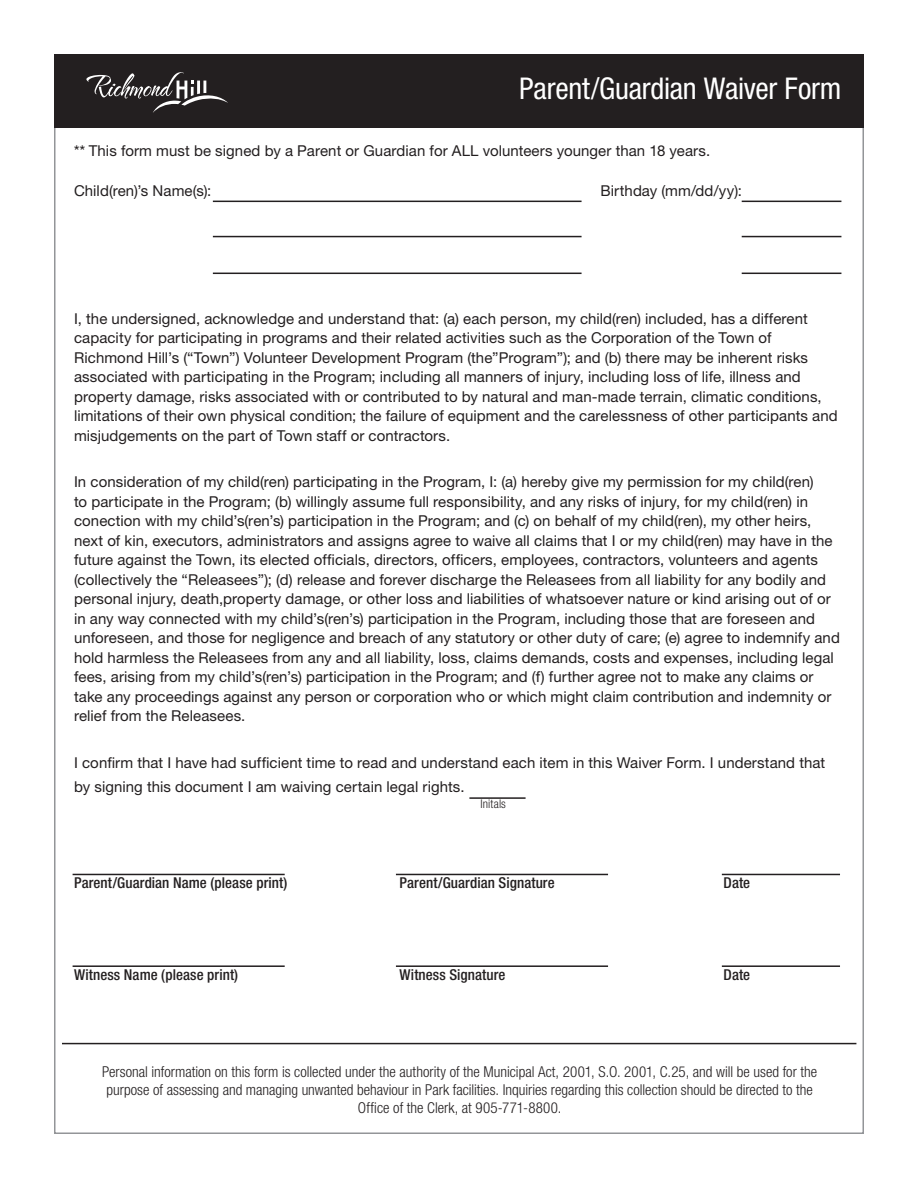
<style>
.page{position:relative;width:918px;height:1188px;background:#fff}
.page>*{position:absolute;margin:0;border:0;box-sizing:border-box;transform-origin:0 0}
.t1{font:condensed 30px "Helvetica Neue LT Std";letter-spacing:-.01em;color:#fff}
.t2{font:15px/19.5px "Helvetica Neue LT Std";letter-spacing:.005em;color:#231f20}
.t3{font:300 condensed 15px/18px "Helvetica Neue LT Std";color:#231f20;text-align:center}
.t4{font:500 condensed 15px "Helvetica Neue LT Std";letter-spacing:.005em;color:#231f20}
.t5{font:300 condensed 12px "Helvetica Neue LT Std";letter-spacing:.01em;color:#231f20}
.s1{font-stretch:condensed}
</style>
<div class="page">
<div style="left:54px;top:54px;width:810px;height:73px;background:#231f20"></div>
<svg style="left:86px;top:72px;width:142px;height:41px"></svg>
<hr style="left:213px;top:201px;width:369px;height:1px;background:#231f20">
<hr style="left:742px;top:201px;width:99px;height:1px;background:#231f20">
<hr style="left:213px;top:236px;width:369px;height:1px;background:#231f20">
<hr style="left:742px;top:236px;width:99px;height:1px;background:#231f20">
<hr style="left:213px;top:273px;width:369px;height:1px;background:#231f20">
<hr style="left:742px;top:273px;width:99px;height:1px;background:#231f20">
<hr style="left:73px;top:965px;width:212px;height:2px;background:#231f20">
<hr style="left:73px;top:874px;width:212px;height:1px;background:#231f20">
<hr style="left:469px;top:797px;width:57px;height:2px;background:#231f20">
<hr style="left:396px;top:965px;width:212px;height:2px;background:#231f20">
<hr style="left:396px;top:874px;width:212px;height:1px;background:#231f20">
<hr style="left:722px;top:965px;width:118px;height:2px;background:#231f20">
<hr style="left:722px;top:874px;width:118px;height:1px;background:#231f20">
<hr style="left:62px;top:1043px;width:794px;height:1px;background:#231f20">
<p class="t1" style="left:519px;top:71px;width:324px">Parent/Guardian Waiver Form</p>
<p class="t2" style="left:74px;top:141px;width:638px"><span class="s1">**</span> This form must be signed by a Parent or Guardian for ALL volunteers younger than 18 years.</p>
<p class="t2" style="left:74px;top:181px;width:139px">Child(ren)’s Name(s):</p>
<p class="t2" style="left:601px;top:181px;width:143px">Birthday (mm/dd/yy):</p>
<p class="t2" style="left:74px;top:308px;width:765px">I, the undersigned, acknowledge and understand that: (a) each person, my child(ren) included, has a different capacity for participating in programs and their related activities such as the Corporation of the Town of Richmond Hill’s (“Town”) Volunteer Development Program (the”Program”); and (b) there may be inherent risks associated with participating in the Program; including all manners of injury, including loss of life, illness and property damage, risks associated with or contributed to by natural and man-made terrain, climatic conditions, limitations of their own physical condition; the failure of equipment and the carelessness of other participants and misjudgements on the part of Town staff or contractors.</p>
<p class="t2" style="left:74px;top:472px;width:767px">In consideration of my child(ren) participating in the Program, I: (a) hereby give my permission for my child(ren)<br>to participate in the Program; (b) willingly assume full responsibility, and any risks of injury, for my child(ren) in conection with my child’s(ren’s) participation in the Program; and (c) on behalf of my child(ren), my other heirs, next of kin, executors, administrators and assigns agree to waive all claims that I or my child(ren) may have in the future against the Town, its elected officials, directors, officers, employees, contractors, volunteers and agents (collectively the “Releasees”); (d) release and forever discharge the Releasees from all liability for any bodily and personal injury, death,property damage, or other loss and liabilities of whatsoever nature or kind arising out of or in any way connected with my child’s(ren’s) participation in the Program, including those that are foreseen and unforeseen, and those for negligence and breach of any statutory or other duty of care; (e) agree to indemnify and hold harmless the Releasees from any and all liability, loss, claims demands, costs and expenses, including legal fees, arising from my child’s(ren’s) participation in the Program; and (f) further agree not to make any claims or take any proceedings against any person or corporation who or which might claim contribution and indemnity or relief from the Releasees.</p>
<p class="t2" style="left:74px;top:750px;width:753px;line-height:24px">I confirm that I have had sufficient time to read and understand each item in this Waiver Form. I understand that by signing this document I am waiving certain legal rights.</p>
<p class="t5" style="left:481px;top:797px;width:27px">Initals</p>
<p class="t4" style="left:74px;top:873px;width:215px">Parent/Guardian Name (please print)</p>
<p class="t4" style="left:400px;top:873px;width:157px">Parent/Guardian Signature</p>
<p class="t4" style="left:724px;top:873px;width:28px">Date</p>
<p class="t4" style="left:74px;top:966px;width:166px">Witness Name (please print)</p>
<p class="t4" style="left:400px;top:966px;width:107px">Witness Signature</p>
<p class="t4" style="left:724px;top:966px;width:28px">Date</p>
<p class="t3" style="left:102px;top:1062px;width:717px">Personal information on this form is collected under the authority of the Municipal Act, 2001, S.O. 2001, C.25, and will be used for the purpose of assessing and managing unwanted behaviour in Park facilities. Inquiries regarding this collection should be directed to the<br>Office of the Clerk, at 905-771-8800.</p>
</div>
